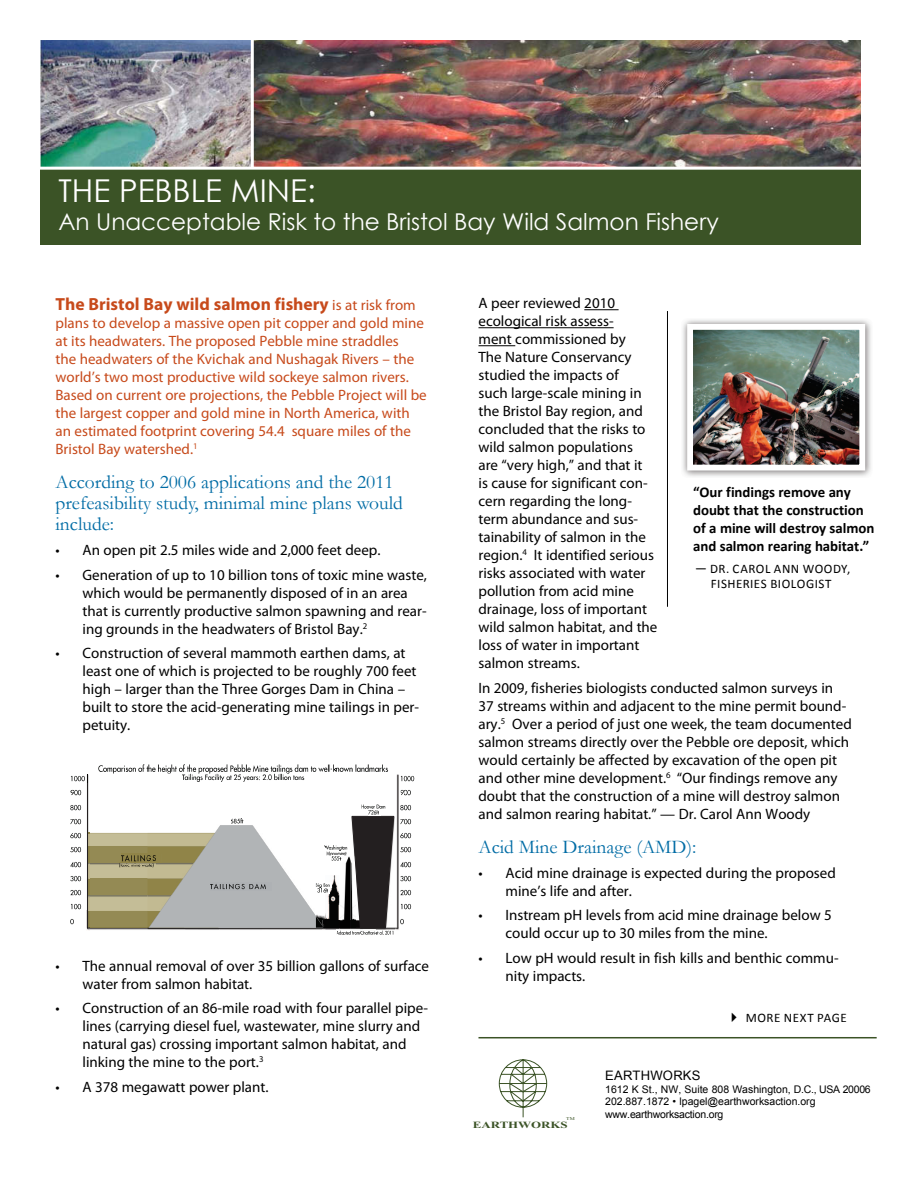
<style>
.page{position:relative;width:918px;height:1188px;background:#fff}
.page>*{position:absolute;margin:0;border:0;box-sizing:border-box;transform-origin:0 0}
.t1{font:31.5px "Century Gothic";color:#fff}
.t2{font:23.1px "Century Gothic";color:#fff}
.t3{font:19.5px/21px "Garamond";color:#006ca5}
.t4{font:700 17.55px "Myriad Pro";color:#c74a1b}
.t5{font:15px/18px "Myriad Pro";color:#000}
.t6{font:15px/18px "Myriad Pro";color:#c74a1b}
.t7{font:700 14.85px/17.9px "Calibri";letter-spacing:-.005em;color:#000}
.t8{font:13.05px/15.6px "Calibri";letter-spacing:.04em;color:#000;text-align:center}
.t9{font:13.05px "Arial";letter-spacing:.015em;color:#000}
.t10{font:10.5px/12.6px "Arial";color:#000}
.t11{font:700 9.6px "Times New Roman";color:#3b5326;scale:1.35 1}
.t12{font:4.35px "Times New Roman";color:#3b5326;scale:1.29 1}
.s1{font-weight:400;font-size:15px}
</style>
<div class="page">
<img style="left:40px;top:40px;width:821px;height:127px">
<div style="left:40px;top:168px;width:821px;height:77px;background:#3b5326"></div>
<hr style="left:24px;top:167px;width:876px;height:3px;background:#fff">
<hr style="left:584px;top:309px;width:35px;height:1px;background:#000">
<hr style="left:478px;top:327px;width:136px;height:1px;background:#000">
<hr style="left:478px;top:345px;width:37px;height:1px;background:#000">
<hr style="left:251px;top:39px;width:3px;height:128px;background:#fff">
<svg style="left:499px;top:1059px;width:49px;height:59px"></svg>
<img style="left:682px;top:319px;width:189px;height:158px">
<img style="left:694px;top:331px;width:164px;height:133px">
<div style="left:687px;top:324px;width:178px;height:147px;border:6px solid #fff"></div>
<hr style="left:667px;top:311px;width:1px;height:296px;background:#000">
<img style="left:98px;top:764px;width:290px;height:10px">
<svg style="left:330px;top:764px;width:5px;height:10px"></svg>
<img style="left:182px;top:773px;width:124px;height:9px">
<img style="left:87px;top:774px;width:2px;height:29px">
<hr style="left:87px;top:775px;width:1px;height:154px;background:#231f20">
<img style="left:71px;top:775px;width:14px;height:7px">
<svg style="left:71px;top:789px;width:11px;height:7px"></svg>
<img style="left:396px;top:774px;width:3px;height:29px">
<hr style="left:398px;top:775px;width:1px;height:154px;background:#231f20">
<img style="left:401px;top:775px;width:14px;height:7px">
<svg style="left:401px;top:789px;width:10px;height:7px"></svg>
<svg style="left:71px;top:803px;width:341px;height:132px"></svg>
<img style="left:231px;top:817px;width:14px;height:7px">
<hr style="left:478px;top:1037px;width:399px;height:1px;background:#3b5326">
<h1 class="t1" style="left:58px;top:169px;width:259px">THE PEBBLE MINE:</h1>
<h2 class="t2" style="left:58px;top:205px;width:662px">An Unacceptable Risk to the Bristol Bay Wild Salmon Fishery</h2>
<p class="t4" style="left:56px;top:293px;width:362px">The Bristol Bay wild salmon fishery <span class="s1">is at risk from</span></p>
<p class="t6" style="left:56px;top:314px;width:373px">plans to develop a massive open pit copper and gold mine at its headwaters. The proposed Pebble mine straddles<br>the headwaters of the Kvichak and Nushagak Rivers – the world’s two most productive wild sockeye salmon rivers.<br>Based on current ore projections, the Pebble Project will be the largest copper and gold mine in North America, with an estimated footprint covering 54.4 square miles of the Bristol Bay watershed.<sup>1</sup></p>
<h3 class="t3" style="left:56px;top:471px;width:349px">According to 2006 applications and the 2011 prefeasibility study, minimal mine plans would include:</h3>
<p class="t5" style="left:56px;top:541px;width:327px">• An open pit 2.5 miles wide and 2,000 feet deep.</p>
<p class="t5" style="left:82px;top:565px;width:346px;text-indent:-27px">• Generation of up to 10 billion tons of toxic mine waste, which would be permanently disposed of in an area that is currently productive salmon spawning and rear&shy;ing grounds in the headwaters of Bristol Bay.<sup>2</sup></p>
<p class="t5" style="left:83px;top:644px;width:338px;text-indent:-27px">• Construction of several mammoth earthen dams, at least one of which is projected to be roughly 700 feet high – larger than the Three Gorges Dam in China – built to store the acid-generating mine tailings in per&shy;petuity.</p>
<p class="t5" style="left:83px;top:956px;width:348px;text-indent:-27px">• The annual removal of over 35 billion gallons of surface water from salmon habitat.</p>
<p class="t5" style="left:83px;top:999px;width:347px;text-indent:-27px">• Construction of an 86-mile road with four parallel pipe&shy;lines (carrying diesel fuel, wastewater, mine slurry and natural gas) crossing important salmon habitat, and linking the mine to the port.<sup>3</sup></p>
<p class="t5" style="left:55px;top:1077px;width:215px">• A 378 megawatt power plant.</p>
<p class="t5" style="left:478px;top:294px;width:180px">A peer reviewed 2010 ecological risk assess-<br>ment commissioned by<br>The Nature Conservancy studied the impacts of<br>such large-scale mining in the Bristol Bay region, and concluded that the risks to wild salmon populations<br>are “very high,” and that it<br>is cause for significant con&shy;cern regarding the long&shy;term abundance and sus&shy;tainability of salmon in the region.<sup>4</sup> It identified serious risks associated with water pollution from acid mine drainage, loss of important wild salmon habitat, and the loss of water in important salmon streams.</p>
<p class="t5" style="left:479px;top:678px;width:375px">In 2009, fisheries biologists conducted salmon surveys in 37 streams within and adjacent to the mine permit bound&shy;ary.<sup>5</sup> Over a period of just one week, the team documented salmon streams directly over the Pebble ore deposit, which would certainly be affected by excavation of the open pit and other mine development.<sup>6</sup> “Our findings remove any doubt that the construction of a mine will destroy salmon and salmon rearing habitat.” — Dr. Carol Ann Woody</p>
<h3 class="t3" style="left:478px;top:836px;width:220px">Acid Mine Drainage (AMD):</h3>
<p class="t5" style="left:506px;top:863px;width:332px;text-indent:-27px">• Acid mine drainage is expected during the proposed mine’s life and after.</p>
<p class="t5" style="left:506px;top:906px;width:328px;text-indent:-27px">• Instream pH levels from acid mine drainage below 5 could occur up to 30 miles from the mine.</p>
<p class="t5" style="left:506px;top:948px;width:335px;text-indent:-27px">• Low pH would result in fish kills and benthic commu&shy;nity impacts.</p>
<p class="t7" style="left:693px;top:483px;width:183px">“Our findings remove any doubt that the construction of a mine will destroy salmon and salmon rearing habitat.”</p>
<p class="t8" style="left:695px;top:560px;width:157px">— DR. CAROL ANN WOODY,<br>FISHERIES BIOLOGIST</p>
<p class="t12" style="left:566px;top:1116px;width:8px">TM</p>
<p class="t11" style="left:473px;top:1118px;width:72px">EARTHWORKS</p>
<p class="t8" style="left:746px;top:1010px;width:103px">MORE NEXT PAGE</p>
<p class="t9" style="left:605px;top:1067px;width:97px">EARTHWORKS</p>
<p class="t10" style="left:605px;top:1083px;width:267px">1612 K St., NW, Suite 808 Washington, D.C., USA 20006<br>202.887.1872 • lpagel@earthworksaction.org www.earthworksaction.org</p>
</div>
